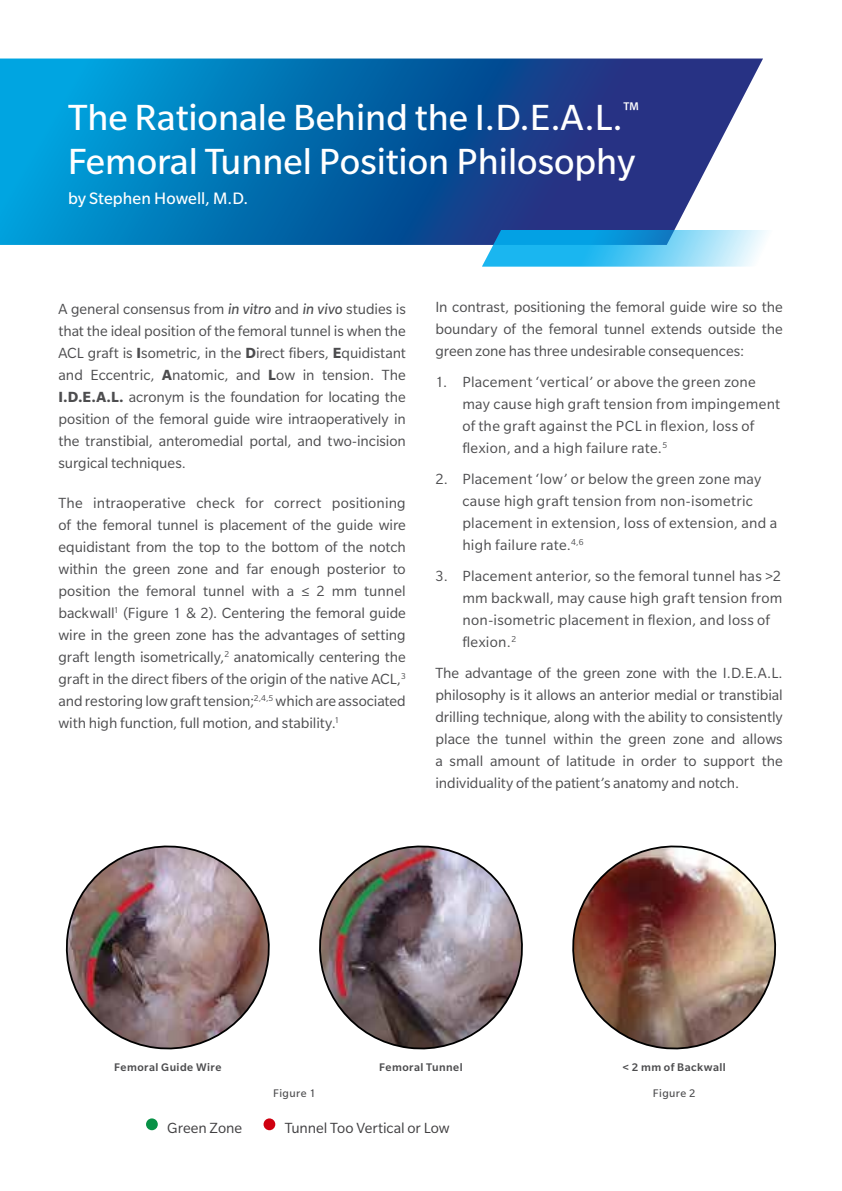
<style>
.page{position:relative;width:842px;height:1191px;background:#fff}
.page>*{position:absolute;margin:0;border:0;box-sizing:border-box;transform-origin:0 0}
.t1{font:39.6px/43.6px "Slate Pro";color:#fff}
.t2{font:18px "Slate Pro";letter-spacing:.005em;color:#fff}
.t3{font:16px/22px "Slate Pro";letter-spacing:.015em;color:#4d4d4f;text-align:justify}
.t4{font:16px "Slate Pro";color:#414042}
.t5{font:500 12px "Slate Pro";letter-spacing:.035em;color:#4d4d4f}
.t6{font:12px "Slate Pro";letter-spacing:.035em;color:#4d4d4f}
.s1{font-style:italic}
.s2{font-weight:700}
.s3{font-size:50px;color:#089146}
.s4{font-size:50px;color:#cf0010}
</style>
<div class="page">
<svg style="left:0;top:59px;width:763px;height:186px;background:#186aac"></svg>
<svg style="left:482px;top:231px;width:285px;height:35px;background:#57c0ed"></svg>
<img style="left:65px;top:845px;width:205px;height:205px">
<img style="left:319px;top:845px;width:204px;height:205px">
<img style="left:572px;top:845px;width:205px;height:205px">
<h1 class="t1" style="left:68px;top:95px;width:573px">The Rationale Behind the I.D.E.A.L.<sup>™<br></sup>Femoral Tunnel Position Philosophy</h1>
<p class="t2" style="left:68px;top:188px;width:182px">by Stephen Howell, M.D.</p>
<p class="t3" style="left:59px;top:298px;width:349px">A general consensus from <span class="s1">in vitro</span> and <span class="s1">in vivo</span> studies is that the ideal position of the femoral tunnel is when the ACL graft is <span class="s2">I</span>sometric, in the <span class="s2">D</span>irect fibers, <span class="s2">E</span>quidistant and Eccentric, <span class="s2">A</span>natomic, and <span class="s2">L</span>ow in tension. The <span class="s2">I.D.E.A.L.</span> acronym is the foundation for locating the position of the femoral guide wire intraoperatively in the transtibial, anteromedial portal, and two-incision surgical techniques.</p>
<p class="t3" style="left:58px;top:492px;width:349px">The intraoperative check for correct positioning of the femoral tunnel is placement of the guide wire equidistant from the top to the bottom of the notch within the green zone and far enough posterior to position the femoral tunnel with a ≤ 2 mm tunnel backwall<sup>1</sup> (Figure 1 &amp; 2). Centering the femoral guide wire in the green zone has the advantages of setting graft length isometrically,<sup>2</sup> anatomically centering the graft in the direct fibers of the origin of the native ACL,<sup>3 </sup>and restoring low graft tension;<sup>2,4,5</sup> which are associated with high function, full motion, and stability.<sup>1</sup></p>
<p class="t3" style="left:435px;top:296px;width:349px">In contrast, positioning the femoral guide wire so the boundary of the femoral tunnel extends outside the green zone has three undesirable consequences:</p>
<p class="t3" style="left:462px;top:371px;width:319px;text-align:left;text-indent:-27px">1. Placement ‘vertical’ or above the green zone may cause high graft tension from impingement of the graft against the PCL in flexion, loss of flexion, and a high failure rate.<sup>5</sup></p>
<p class="t3" style="left:462px;top:468px;width:316px;text-align:left;text-indent:-27px">2. Placement ‘low’ or below the green zone may cause high graft tension from non-isometric placement in extension, loss of extension, and a high failure rate.<sup>4,6</sup></p>
<p class="t3" style="left:462px;top:565px;width:322px;text-align:left;text-indent:-27px">3. Placement anterior, so the femoral tunnel has &gt;2 mm backwall, may cause high graft tension from non-isometric placement in flexion, and loss of flexion.<sup>2</sup></p>
<p class="t3" style="left:435px;top:662px;width:349px">The advantage of the green zone with the I.D.E.A.L. philosophy is it allows an anterior medial or transtibial drilling technique, along with the ability to consistently place the tunnel within the green zone and allows a small amount of latitude in order to support the individuality of the patient’s anatomy and notch.</p>
<p class="t5" style="left:114px;top:1060px;width:109px">Femoral Guide Wire</p>
<p class="t5" style="left:379px;top:1060px;width:85px">Femoral Tunnel</p>
<p class="t5" style="left:622px;top:1060px;width:105px">&lt; 2 mm of Backwall</p>
<p class="t6" style="left:273px;top:1086px;width:44px">Figure 1</p>
<p class="t6" style="left:653px;top:1086px;width:44px">Figure 2</p>
<p class="t4" style="left:139px;top:1119px;width:104px"><span class="s3">•</span> Green Zone</p>
<p class="t4" style="left:257px;top:1119px;width:195px"><span class="s4">•</span> Tunnel Too Vertical or Low</p>
</div>
